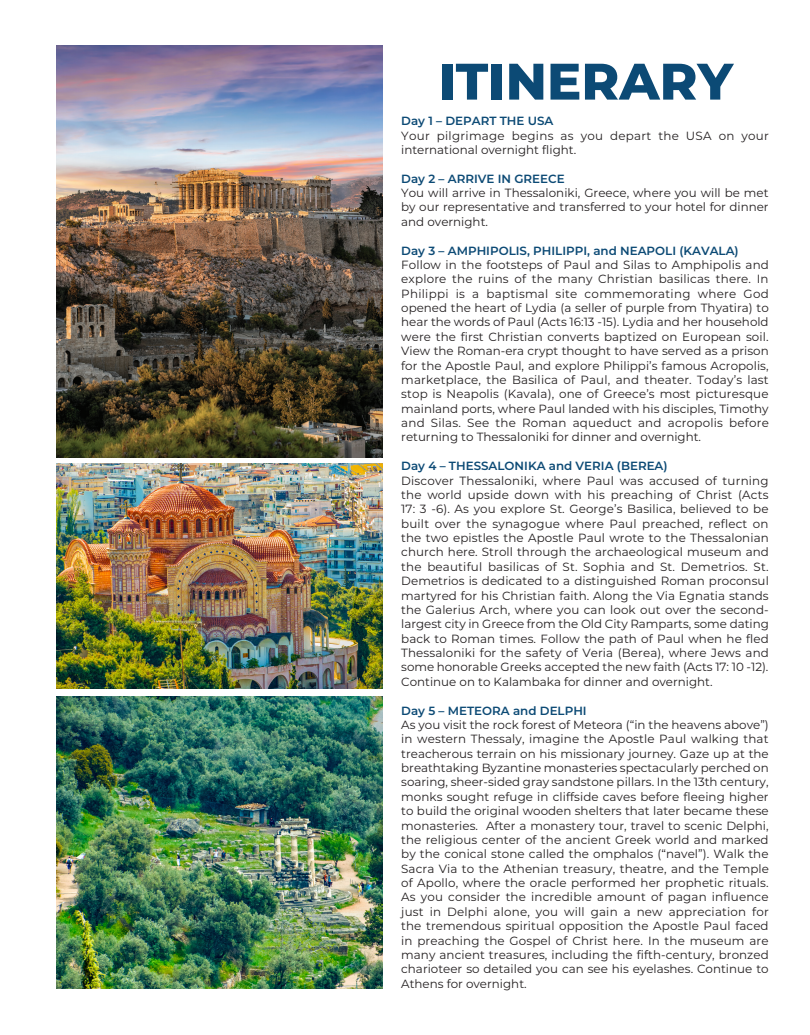
<style>
.page{position:relative;width:810px;height:1035px;background:#fff}
.page>*{position:absolute;margin:0;border:0;box-sizing:border-box;transform-origin:0 0}
.t1{font:800 51.25px "Montserrat";color:#0c4a75}
.t2{font:11.88px/14.4px "Montserrat";color:#231f20;text-align:justify}
.t3{font:600 11.88px "Montserrat";color:#0c4a75}
.t4{font:11.88px/14.4px "Montserrat";letter-spacing:.025em;color:#231f20}
</style>
<div class="page">
<img style="left:57px;top:696px;width:325px;height:293px">
<img style="left:56px;top:45px;width:326px;height:413px">
<img style="left:56px;top:464px;width:326px;height:225px">
<h1 class="t1" style="left:438px;top:44px;width:296px">ITINERARY</h1>
<p class="t3" style="left:401px;top:113px;width:154px">Day 1 – DEPART THE USA</p>
<p class="t4" style="left:401px;top:128px;width:369px">Your pilgrimage begins as you depart the USA on your international overnight flight.</p>
<p class="t3" style="left:401px;top:170px;width:165px">Day 2 – ARRIVE IN GREECE</p>
<p class="t2" style="left:401px;top:185px;width:369px">You will arrive in Thessaloniki, Greece, where you will be met by our representative and transferred to your hotel for dinner and overnight.</p>
<p class="t3" style="left:401px;top:242px;width:339px">Day 3 – AMPHIPOLIS, PHILIPPI, and NEAPOLI (KAVALA)</p>
<p class="t2" style="left:401px;top:257px;width:369px">Follow in the footsteps of Paul and Silas to Amphipolis and explore the ruins of the many Christian basilicas there. In Philippi is a baptismal site commemorating where God opened the heart of Lydia (a seller of purple from Thyatira) to hear the words of Paul (Acts 16:13 -15). Lydia and her household were the first Christian converts baptized on European soil.<br>View the Roman-era crypt thought to have served as a prison for the Apostle Paul, and explore Philippi’s famous Acropolis, marketplace, the Basilica of Paul, and theater. Today’s last stop is Neapolis (Kavala), one of Greece’s most picturesque mainland ports, where Paul landed with his disciples, Timothy and Silas. See the Roman aqueduct and acropolis before returning to Thessaloniki for dinner and overnight.</p>
<p class="t3" style="left:401px;top:458px;width:268px">Day 4 – THESSALONIKA and VERIA (BEREA)</p>
<p class="t2" style="left:401px;top:473px;width:369px">Discover Thessaloniki, where Paul was accused of turning the world upside down with his preaching of Christ (Acts 17: 3 -6). As you explore St. George’s Basilica, believed to be built over the synagogue where Paul preached, reflect on the two epistles the Apostle Paul wrote to the Thessalonian church here. Stroll through the archaeological museum and the beautiful basilicas of St. Sophia and St. Demetrios. St.<br>Demetrios is dedicated to a distinguished Roman proconsul martyred for his Christian faith. Along the Via Egnatia stands the Galerius Arch, where you can look out over the second&shy;largest city in Greece from the Old City Ramparts, some dating back to Roman times. Follow the path of Paul when he fled Thessaloniki for the safety of Veria (Berea), where Jews and some honorable Greeks accepted the new faith (Acts 17: 10 -12).<br>Continue on to Kalambaka for dinner and overnight.</p>
<p class="t3" style="left:401px;top:702px;width:187px">Day 5 – METEORA and DELPHI</p>
<p class="t2" style="left:401px;top:717px;width:369px">As you visit the rock forest of Meteora (“in the heavens above”) in western Thessaly, imagine the Apostle Paul walking that treacherous terrain on his missionary journey. Gaze up at the breathtaking Byzantine monasteries spectacularly perched on soaring, sheer-sided gray sandstone pillars. In the 13th century, monks sought refuge in cliffside caves before fleeing higher to build the original wooden shelters that later became these monasteries. After a monastery tour, travel to scenic Delphi, the religious center of the ancient Greek world and marked by the conical stone called the omphalos (“navel”). Walk the Sacra Via to the Athenian treasury, theatre, and the Temple of Apollo, where the oracle performed her prophetic rituals.<br>As you consider the incredible amount of pagan influence just in Delphi alone, you will gain a new appreciation for the tremendous spiritual opposition the Apostle Paul faced in preaching the Gospel of Christ here. In the museum are many ancient treasures, including the fifth-century, bronzed charioteer so detailed you can see his eyelashes. Continue to Athens for overnight.</p>
</div>
